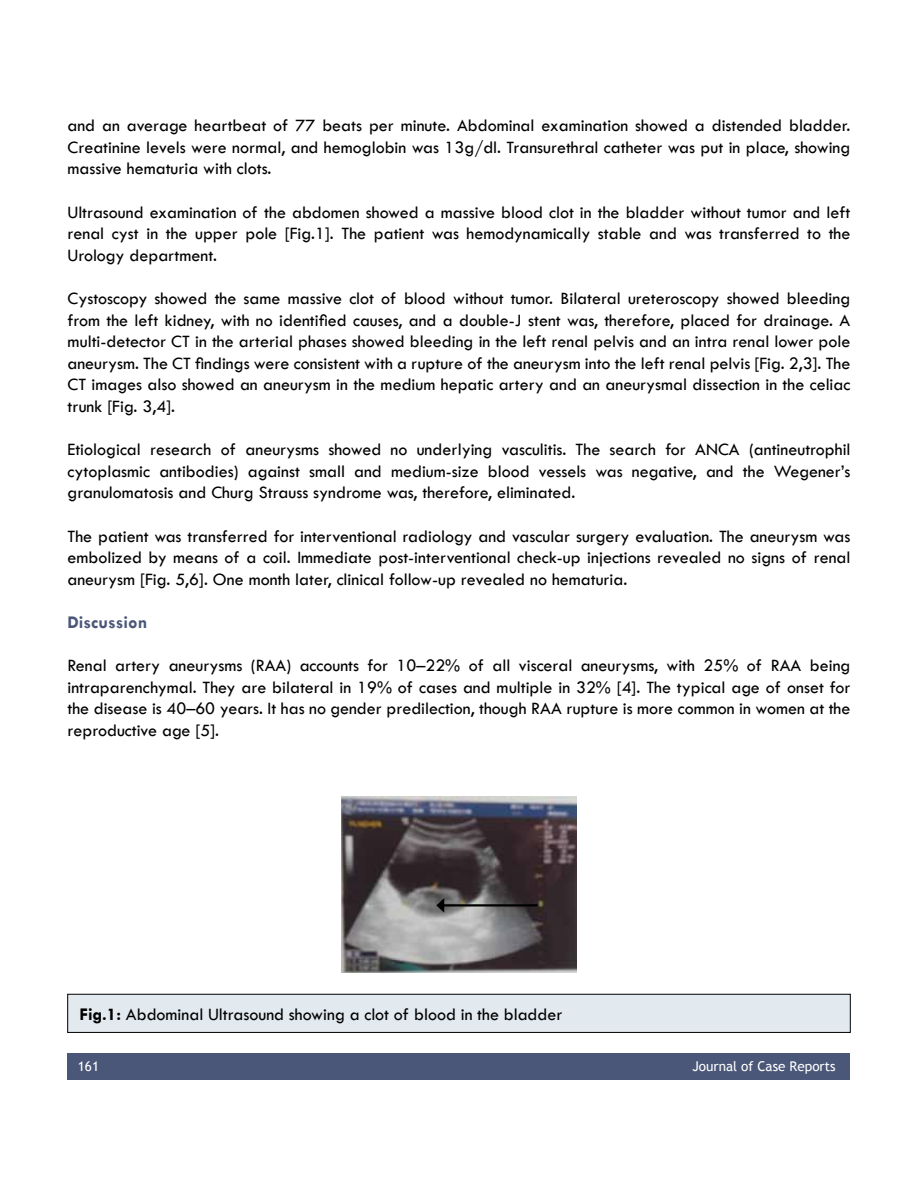
<style>
.page{position:relative;width:918px;height:1188px;background:#fff}
.page>*{position:absolute;margin:0;border:0;box-sizing:border-box;transform-origin:0 0}
.t1{font:18px/21.6px "Tw Cen";color:#000;text-align:justify}
.t2{font:700 18px "Tw Cen";color:#4a5778}
.t3{font:13.5px "Trebuchet MS";color:#fff}
.s1{font-weight:700}
</style>
<div class="page">
<div style="left:68px;top:994px;width:782px;height:38px;background:#e2e9ef"></div>
<div style="left:68px;top:994px;width:782px;height:39px;border:1px solid #000"></div>
<div style="left:68px;top:1053px;width:782px;height:27px;background:#4a5778"></div>
<img style="left:342px;top:796px;width:234px;height:176px">
<hr style="left:442px;top:904px;width:96px;height:3px;background:#000">
<svg style="left:436px;top:898px;width:8px;height:15px"></svg>
<p class="t1" style="left:68px;top:115px;width:784px">and an average heartbeat of 77 beats per minute. Abdominal examination showed a distended bladder.<br>Creatinine levels were normal, and hemoglobin was 13g/dl. Transurethral catheter was put in place, showing massive hematuria with clots.</p>
<p class="t1" style="left:68px;top:201px;width:785px">Ultrasound examination of the abdomen showed a massive blood clot in the bladder without tumor and left renal cyst in the upper pole [Fig.1]. The patient was hemodynamically stable and was transferred to the Urology department.</p>
<p class="t1" style="left:68px;top:287px;width:785px">Cystoscopy showed the same massive clot of blood without tumor. Bilateral ureteroscopy showed bleeding from the left kidney, with no identified causes, and a double-J stent was, therefore, placed for drainage. A multi-detector CT in the arterial phases showed bleeding in the left renal pelvis and an intra renal lower pole aneurysm. The CT findings were consistent with a rupture of the aneurysm into the left renal pelvis [Fig. 2,3]. The CT images also showed an aneurysm in the medium hepatic artery and an aneurysmal dissection in the celiac trunk [Fig. 3,4].</p>
<p class="t1" style="left:68px;top:439px;width:785px">Etiological research of aneurysms showed no underlying vasculitis. The search for ANCA (antineutrophil cytoplasmic antibodies) against small and medium-size blood vessels was negative, and the Wegener’s granulomatosis and Churg Strauss syndrome was, therefore, eliminated.</p>
<p class="t1" style="left:68px;top:525px;width:785px">The patient was transferred for interventional radiology and vascular surgery evaluation. The aneurysm was embolized by means of a coil. Immediate post-interventional check-up injections revealed no signs of renal aneurysm [Fig. 5,6]. One month later, clinical follow-up revealed no hematuria.</p>
<p class="t2" style="left:68px;top:612px;width:81px">Discussion</p>
<p class="t1" style="left:68px;top:655px;width:785px">Renal artery aneurysms (RAA) accounts for 10–22% of all visceral aneurysms, with 25% of RAA being intraparenchymal. They are bilateral in 19% of cases and multiple in 32% [4]. The typical age of onset for the disease is 40–60 years. It has no gender predilection, though RAA rupture is more common in women at the reproductive age [5].</p>
<p class="t1" style="left:80px;top:1003px;width:484px"><span class="s1">Fig.1:</span> Abdominal Ultrasound showing a clot of blood in the bladder</p>
<p class="t3" style="left:78px;top:1058px;width:23px">161</p>
<p class="t3" style="left:692px;top:1058px;width:145px">Journal of Case Reports</p>
</div>
